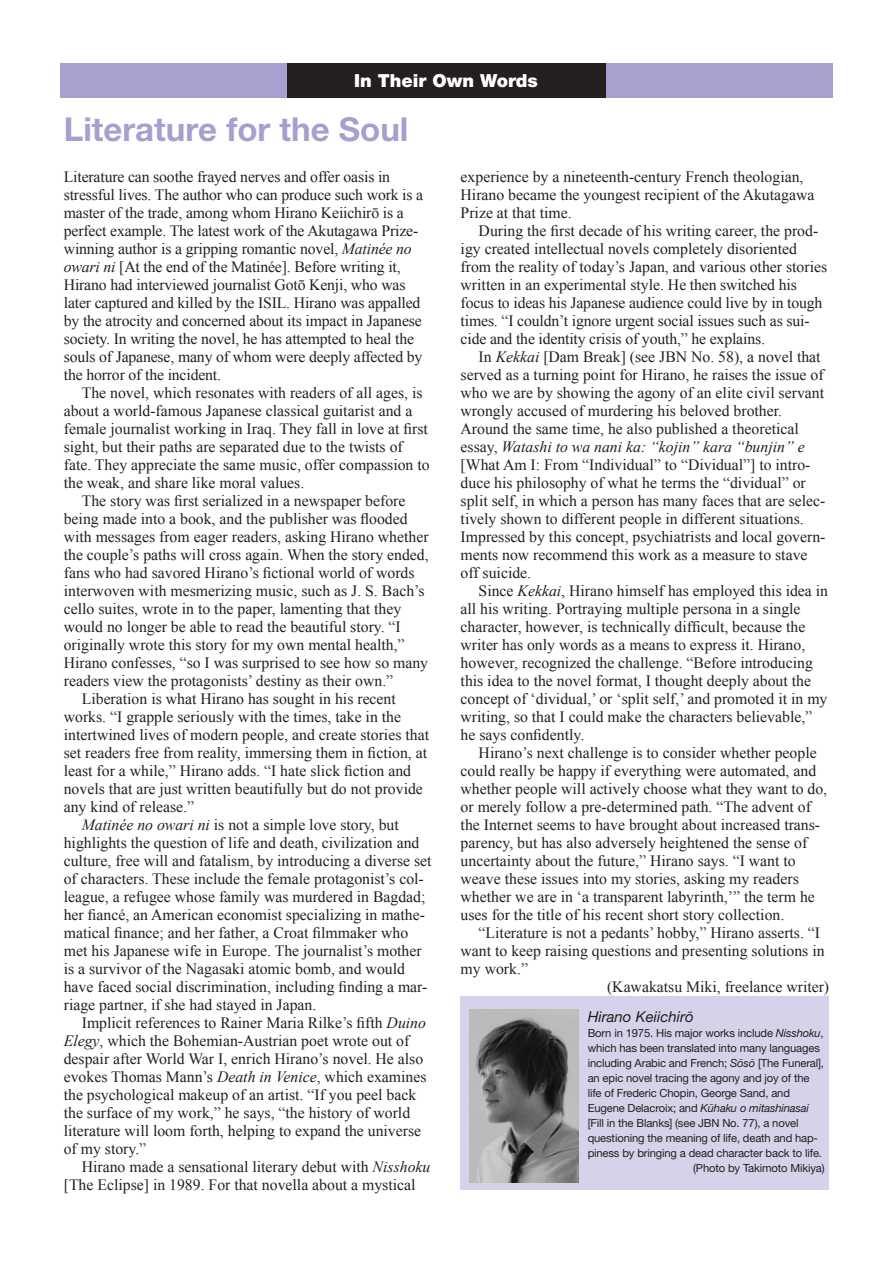
<style>
.page{position:relative;width:893px;height:1263px;background:#fff}
.page>*{position:absolute;margin:0;border:0;box-sizing:border-box;transform-origin:0 0}
.t1{font:700 33px "Helvetica Neue LT Pro";color:#a5a0ce}
.t2{font:900 18px "Helvetica Neue LT Pro";color:#fff}
.t3{font:15.75px/18px "Times New Roman";color:#231f20}
.t4{font:italic 15px "Helvetica Neue LT Pro";color:#231f20}
.t5{font:11.25px "Helvetica Neue LT Pro";letter-spacing:-.015em;color:#231f20}
.s1{font-style:italic}
</style>
<div class="page">
<div style="left:60px;top:64px;width:772px;height:34px;background:#a5a0ce"></div>
<div style="left:287px;top:64px;width:319px;height:34px;background:#231f20"></div>
<div style="left:461px;top:996px;width:368px;height:194px;background:#d5d3e9"></div>
<img style="left:469px;top:1010px;width:110px;height:172px">
<p class="t2" style="left:354px;top:69px;width:185px">In Their Own Words</p>
<h1 class="t1" style="left:64px;top:109px;width:346px">Literature for the Soul</h1>
<p class="t3" style="left:64px;top:167px;width:361px">Literature can soothe frayed nerves and offer oasis in stressful lives. The author who can produce such work is a master of the trade, among whom Hirano Keiichirō is a perfect example. The latest work of the Akutagawa Prize&shy;winning author is a gripping romantic novel, <span class="s1">Matinée no owari ni</span> [At the end of the Matinée]. Before writing it, Hirano had interviewed journalist Gotō Kenji, who was later captured and killed by the ISIL. Hirano was appalled by the atrocity and concerned about its impact in Japanese society. In writing the novel, he has attempted to heal the souls of Japanese, many of whom were deeply affected by the horror of the incident.</p>
<p class="t3" style="left:82px;top:383px;width:342px">The novel, which resonates with readers of all ages, is</p>
<p class="t3" style="left:64px;top:401px;width:350px">about a world-famous Japanese classical guitarist and a</p>
<p class="t3" style="left:64px;top:419px;width:366px">female journalist working in Iraq. They fall in love at first</p>
<p class="t3" style="left:64px;top:437px;width:341px">sight, but their paths are separated due to the twists of</p>
<p class="t3" style="left:64px;top:455px;width:367px">fate. They appreciate the same music, offer compassion to</p>
<p class="t3" style="left:64px;top:473px;width:242px">the weak, and share like moral values.</p>
<p class="t3" style="left:82px;top:491px;width:325px">The story was first serialized in a newspaper before</p>
<p class="t3" style="left:64px;top:509px;width:345px">being made into a book, and the publisher was flooded</p>
<p class="t3" style="left:64px;top:527px;width:366px">with messages from eager readers, asking Hirano whether</p>
<p class="t3" style="left:64px;top:545px;width:366px">the couple’s paths will cross again. When the story ended,</p>
<p class="t3" style="left:64px;top:563px;width:352px">fans who had savored Hirano’s fictional world of words</p>
<p class="t3" style="left:64px;top:581px;width:362px">interwoven with mesmerizing music, such as J. S. Bach’s</p>
<p class="t3" style="left:64px;top:599px;width:339px">cello suites, wrote in to the paper, lamenting that they</p>
<p class="t3" style="left:64px;top:617px;width:339px">would no longer be able to read the beautiful story. “I</p>
<p class="t3" style="left:64px;top:635px;width:342px">originally wrote this story for my own mental health,”</p>
<p class="t3" style="left:64px;top:653px;width:366px">Hirano confesses, “so I was surprised to see how so many</p>
<p class="t3" style="left:64px;top:671px;width:331px">readers view the protagonists’ destiny as their own.”</p>
<p class="t3" style="left:82px;top:689px;width:316px">Liberation is what Hirano has sought in his recent</p>
<p class="t3" style="left:64px;top:707px;width:339px">works. “I grapple seriously with the times, take in the</p>
<p class="t3" style="left:64px;top:725px;width:367px">intertwined lives of modern people, and create stories that</p>
<p class="t3" style="left:64px;top:743px;width:365px">set readers free from reality, immersing them in fiction, at</p>
<p class="t3" style="left:64px;top:761px;width:349px">least for a while,” Hirano adds. “I hate slick fiction and</p>
<p class="t3" style="left:64px;top:779px;width:361px">novels that are just written beautifully but do not provide</p>
<p class="t3" style="left:64px;top:797px;width:132px">any kind of release.”</p>
<p class="t3" style="left:82px;top:815px;width:319px"><span class="s1">Matinée no owari ni</span> is not a simple love story, but</p>
<p class="t3" style="left:64px;top:833px;width:357px">highlights the question of life and death, civilization and</p>
<p class="t3" style="left:64px;top:851px;width:369px">culture, free will and fatalism, by introducing a diverse set</p>
<p class="t3" style="left:64px;top:869px;width:362px">of characters. These include the female protagonist’s col-</p>
<p class="t3" style="left:64px;top:887px;width:363px">league, a refugee whose family was murdered in Bagdad;</p>
<p class="t3" style="left:64px;top:905px;width:363px">her fiancé, an American economist specializing in mathe-</p>
<p class="t3" style="left:64px;top:923px;width:346px">matical finance; and her father, a Croat filmmaker who</p>
<p class="t3" style="left:64px;top:941px;width:359px">met his Japanese wife in Europe. The journalist’s mother</p>
<p class="t3" style="left:64px;top:959px;width:343px">is a survivor of the Nagasaki atomic bomb, and would</p>
<p class="t3" style="left:64px;top:977px;width:365px">have faced social discrimination, including finding a mar-</p>
<p class="t3" style="left:64px;top:995px;width:254px">riage partner, if she had stayed in Japan.</p>
<p class="t3" style="left:82px;top:1013px;width:346px">Implicit references to Rainer Maria Rilke’s fifth <span class="s1">Duino</span></p>
<p class="t3" style="left:64px;top:1031px;width:347px"><span class="s1">Elegy</span>, which the Bohemian-Austrian poet wrote out of</p>
<p class="t3" style="left:64px;top:1049px;width:361px">despair after World War I, enrich Hirano’s novel. He also</p>
<p class="t3" style="left:64px;top:1067px;width:364px">evokes Thomas Mann’s <span class="s1">Death in Venice</span>, which examines</p>
<p class="t3" style="left:64px;top:1085px;width:354px">the psychological makeup of an artist. “If you peel back</p>
<p class="t3" style="left:64px;top:1103px;width:348px">the surface of my work,” he says, “the history of world</p>
<p class="t3" style="left:64px;top:1121px;width:359px">literature will loom forth, helping to expand the universe</p>
<p class="t3" style="left:64px;top:1139px;width:84px">of my story.”</p>
<p class="t3" style="left:82px;top:1157px;width:350px">Hirano made a sensational literary debut with <span class="s1">Nisshoku</span></p>
<p class="t3" style="left:64px;top:1175px;width:353px">[The Eclipse] in 1989. For that novella about a mystical</p>
<p class="t3" style="left:461px;top:167px;width:355px">experience by a nineteenth-century French theologian,<br>Hirano became the youngest recipient of the Akutagawa<br>Prize at that time.</p>
<p class="t3" style="left:461px;top:221px;width:368px;text-indent:18px">During the first decade of his writing career, the prod&shy;igy created intellectual novels completely disoriented from the reality of today’s Japan, and various other stories written in an experimental style. He then switched his focus to ideas his Japanese audience could live by in tough times. “I couldn’t ignore urgent social issues such as sui&shy;cide and the identity crisis of youth,” he explains.</p>
<p class="t3" style="left:461px;top:347px;width:366px;text-indent:18px">In <span class="s1">Kekkai</span> [Dam Break] (see JBN No. 58), a novel that served as a turning point for Hirano, he raises the issue of who we are by showing the agony of an elite civil servant wrongly accused of murdering his beloved brother.<br>Around the same time, he also published a theoretical essay, <span class="s1">Watashi to wa nani ka: “kojin” kara “bunjin” e </span>[What Am I: From “Individual” to “Dividual”] to intro&shy;duce his philosophy of what he terms the “dividual” or split self, in which a person has many faces that are selec&shy;tively shown to different people in different situations.<br>Impressed by this concept, psychiatrists and local govern&shy;ments now recommend this work as a measure to stave off suicide.</p>
<p class="t3" style="left:461px;top:581px;width:369px;text-indent:18px">Since <span class="s1">Kekkai</span>, Hirano himself has employed this idea in all his writing. Portraying multiple persona in a single character, however, is technically difficult, because the writer has only words as a means to express it. Hirano, however, recognized the challenge. “Before introducing this idea to the novel format, I thought deeply about the concept of ‘dividual,’ or ‘split self,’ and promoted it in my writing, so that I could make the characters believable,” he says confidently.</p>
<p class="t3" style="left:461px;top:743px;width:368px;text-indent:18px">Hirano’s next challenge is to consider whether people could really be happy if everything were automated, and whether people will actively choose what they want to do, or merely follow a pre-determined path. “The advent of the Internet seems to have brought about increased trans&shy;parency, but has also adversely heightened the sense of uncertainty about the future,” Hirano says. “I want to weave these issues into my stories, asking my readers whether we are in ‘a transparent labyrinth,’” the term he uses for the title of his recent short story collection.</p>
<p class="t3" style="left:479px;top:923px;width:343px">“Literature is not a pedants’ hobby,” Hirano asserts. “I</p>
<p class="t3" style="left:461px;top:941px;width:365px">want to keep raising questions and presenting solutions in</p>
<p class="t3" style="left:461px;top:959px;width:69px">my work.”</p>
<p class="t3" style="left:607px;top:977px;width:224px">(Kawakatsu Miki, freelance writer)</p>
<p class="t4" style="left:588px;top:1008px;width:108px">Hirano Keiichirō</p>
<p class="t5" style="left:588px;top:1026px;width:237px">Born in 1975. His major works include <span class="s1">Nisshoku</span>,</p>
<p class="t5" style="left:588px;top:1041px;width:234px">which has been translated into many languages</p>
<p class="t5" style="left:588px;top:1056px;width:238px">including Arabic and French; <span class="s1">Sōsō</span> [The Funeral],</p>
<p class="t5" style="left:588px;top:1071px;width:223px">an epic novel tracing the agony and joy of the</p>
<p class="t5" style="left:588px;top:1086px;width:204px">life of Frederic Chopin, George Sand, and</p>
<p class="t5" style="left:588px;top:1101px;width:223px">Eugene Delacroix; and <span class="s1">Kūhaku o mitashinasai</span></p>
<p class="t5" style="left:588px;top:1116px;width:212px">[Fill in the Blanks] (see JBN No. 77), a novel</p>
<p class="t5" style="left:588px;top:1131px;width:232px">questioning the meaning of life, death and hap-</p>
<p class="t5" style="left:588px;top:1146px;width:236px">piness by bringing a dead character back to life.</p>
<p class="t5" style="left:693px;top:1161px;width:133px">(Photo by Takimoto Mikiya)</p>
</div>
